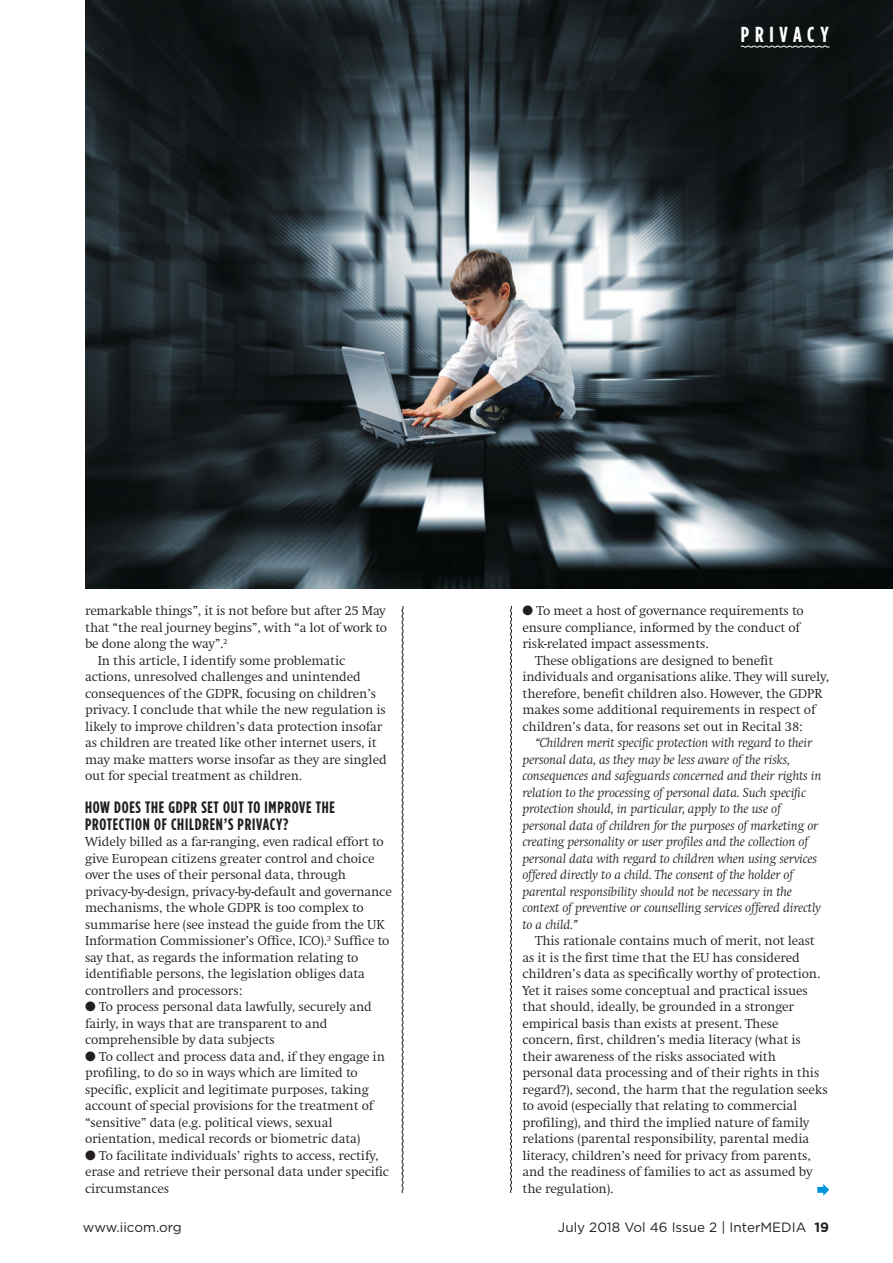
<style>
.page{position:relative;width:893px;height:1263px;background:#fff}
.page>*{position:absolute;margin:0;border:0;box-sizing:border-box;transform-origin:0 0}
.t1{font:700 21.75px "Gotham Condensed";letter-spacing:.265em;color:#fff}
.t2{font:700 16.5px/16.5px "Gotham Condensed";letter-spacing:.045em;color:#231f20}
.t3{font:300 13.5px/16.5px "Swift";letter-spacing:-.01em;color:#231f20}
.t4{font:italic 300 13.5px/16.5px "Swift";letter-spacing:-.01em;color:#231f20}
.t5{font:13.5px "Gotham";color:#231f20}
.s1{font-weight:700}
</style>
<div class="page">
<svg style="left:401px;top:605px;width:3px;height:588px"></svg>
<svg style="left:817px;top:1184px;width:12px;height:12px"></svg>
<svg style="left:510px;top:605px;width:2px;height:588px"></svg>
<img style="left:85px;top:0;width:808px;height:589px">
<svg style="left:740px;top:45px;width:90px;height:3px"></svg>
<p class="t1" style="left:741px;top:22px;width:89px">PRIVACY</p>
<p class="t3" style="left:522px;top:603px;width:283px">● To meet a host of governance requirements to ensure compliance, informed by the conduct of risk-related impact assessments.</p>
<p class="t3" style="left:522px;top:652px;width:308px;text-indent:13px">These obligations are designed to benefit individuals and organisations alike. They will surely, therefore, benefit children also. However, the GDPR makes some additional requirements in respect of children’s data, for reasons set out in Recital 38:</p>
<p class="t4" style="left:522px;top:735px;width:301px;text-indent:13px">“Children merit specific protection with regard to their personal data, as they may be less aware of the risks, consequences and safeguards concerned and their rights in relation to the processing of personal data. Such specific protection should, in particular, apply to the use of personal data of children for the purposes of marketing or creating personality or user profiles and the collection of personal data with regard to children when using services offered directly to a child. The consent of the holder of parental responsibility should not be necessary in the context of preventive or counselling services offered directly to a child.”</p>
<p class="t3" style="left:522px;top:933px;width:307px;text-indent:13px">This rationale contains much of merit, not least as it is the first time that the EU has considered children’s data as specifically worthy of protection.<br>Yet it raises some conceptual and practical issues that should, ideally, be grounded in a stronger empirical basis than exists at present. These concern, first, children’s media literacy (what is their awareness of the risks associated with personal data processing and of their rights in this regard?), second, the harm that the regulation seeks to avoid (especially that relating to commercial profiling), and third the implied nature of family relations (parental responsibility, parental media literacy, children’s need for privacy from parents, and the readiness of families to act as assumed by the regulation).</p>
<p class="t3" style="left:85px;top:603px;width:304px;text-align:justify">remarkable things”, it is not before but after 25 May that “the real journey begins”, with “a lot of work to be done along the way”.<sup>2</sup></p>
<p class="t3" style="left:85px;top:652px;width:303px;text-indent:13px">In this article, I identify some problematic actions, unresolved challenges and unintended consequences of the GDPR, focusing on children’s privacy. I conclude that while the new regulation is likely to improve children’s data protection insofar as children are treated like other internet users, it may make matters worse insofar as they are singled out for special treatment as children.</p>
<p class="t2" style="left:85px;top:799px;width:252px">HOW DOES THE GDPR SET OUT TO IMPROVE THE<br>PROTECTION OF CHILDREN’S PRIVACY?</p>
<p class="t3" style="left:85px;top:834px;width:308px">Widely billed as a far-ranging, even radical effort to give European citizens greater control and choice over the uses of their personal data, through privacy-by-design, privacy-by-default and governance mechanisms, the whole GDPR is too complex to summarise here (see instead the guide from the UK Information Commissioner’s Office, ICO).<sup>3</sup> Suffice to say that, as regards the information relating to identifiable persons, the legislation obliges data controllers and processors:</p>
<p class="t3" style="left:85px;top:999px;width:288px">● To process personal data lawfully, securely and fairly, in ways that are transparent to and comprehensible by data subjects</p>
<p class="t3" style="left:85px;top:1048px;width:301px">● To collect and process data and, if they engage in profiling, to do so in ways which are limited to specific, explicit and legitimate purposes, taking account of special provisions for the treatment of “sensitive” data (e.g. political views, sexual orientation, medical records or biometric data)</p>
<p class="t3" style="left:85px;top:1147px;width:306px">● To facilitate individuals’ rights to access, rectify, erase and retrieve their personal data under specific circumstances</p>
<p class="t5" style="left:83px;top:1219px;width:101px">www.iicom.org</p>
<p class="t5" style="left:558px;top:1219px;width:273px">July 2018 Vol 46 Issue 2 | InterMEDIA <span class="s1">19</span></p>
</div>
